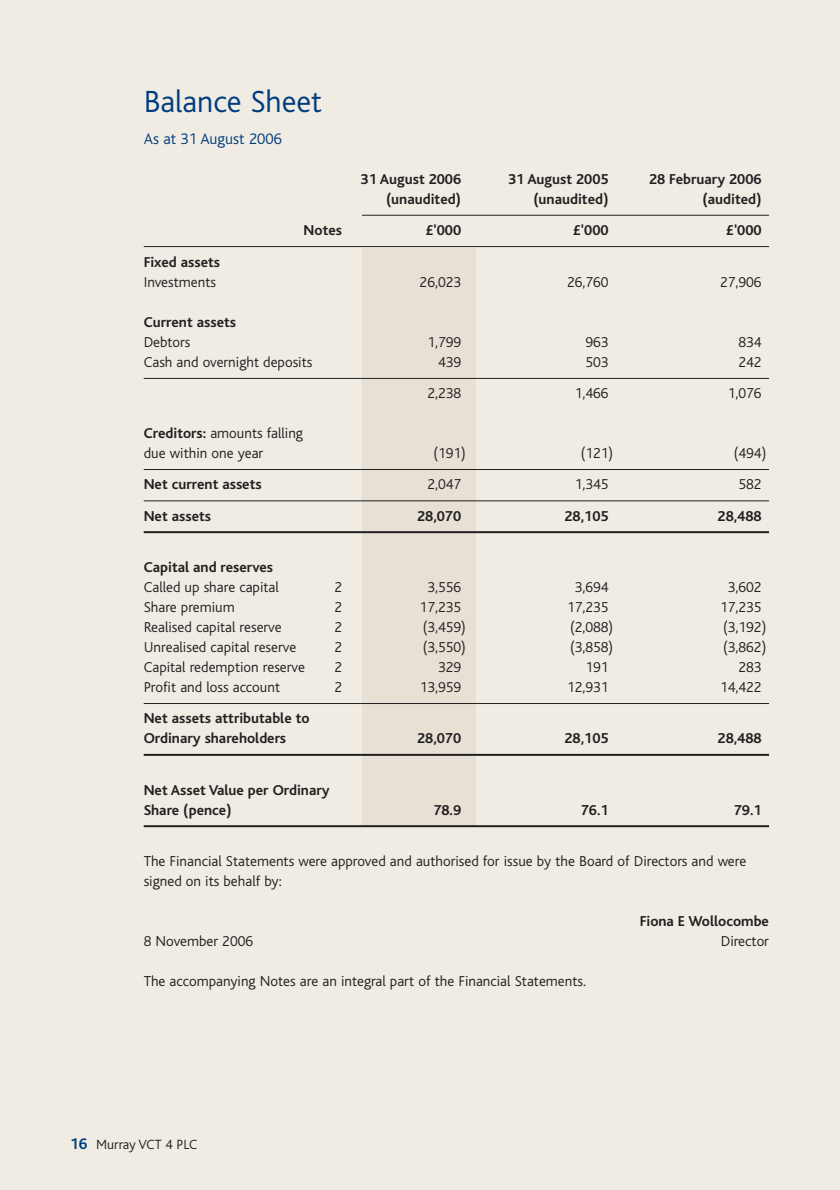
<style>
.page{position:relative;width:840px;height:1190px;background:#fff}
.page>*{position:absolute;margin:0;border:0;box-sizing:border-box;transform-origin:0 0}
.t1{font:300 32px "Bliss";color:#003d7d}
.t2{font:300 16px "Bliss";color:#003d7d}
.t3{font:300 15px/20px "Bliss";color:#231f20}
.t4{font:700 15px/20px "Bliss";color:#231f20}
.t5{font:300 14px "Bliss";color:#231f20}
.s1{font-weight:700}
.s2{font-weight:700;font-size:16px;color:#003d7d}
</style>
<div class="page">
<div style="left:0;top:0;width:839px;height:1190px;background:#f0ebe3"></div>
<div style="left:362px;top:248px;width:113px;height:578px;background:#e7e0d5"></div>
<hr style="left:362px;top:215px;width:407px;height:1px;background:#231f20">
<hr style="left:144px;top:246px;width:625px;height:1px;background:#231f20">
<hr style="left:144px;top:378px;width:625px;height:1px;background:#231f20">
<hr style="left:144px;top:469px;width:625px;height:1px;background:#231f20">
<hr style="left:144px;top:500px;width:625px;height:1px;background:#231f20">
<hr style="left:144px;top:531px;width:625px;height:2px;background:#231f20">
<hr style="left:144px;top:703px;width:625px;height:1px;background:#231f20">
<hr style="left:144px;top:754px;width:625px;height:2px;background:#231f20">
<hr style="left:144px;top:825px;width:625px;height:2px;background:#231f20">
<h1 class="t1" style="left:144px;top:89px;width:180px">Balance Sheet</h1>
<p class="t2" style="left:144px;top:132px;width:140px">As at 31 August 2006</p>
<p class="t4" style="left:361px;top:171px;width:102px">31 August 2006</p>
<p class="t4" style="left:508px;top:171px;width:102px">31 August 2005</p>
<p class="t4" style="left:649px;top:171px;width:114px">28 February 2006</p>
<p class="t4" style="left:386px;top:191px;width:77px">(unaudited)</p>
<p class="t4" style="left:533px;top:191px;width:77px">(unaudited)</p>
<p class="t4" style="left:703px;top:191px;width:61px">(audited)</p>
<p class="t4" style="left:304px;top:222px;width:40px">Notes</p>
<p class="t4" style="left:425px;top:222px;width:37px">£'000</p>
<p class="t4" style="left:573px;top:222px;width:37px">£'000</p>
<p class="t4" style="left:726px;top:222px;width:37px">£'000</p>
<p class="t4" style="left:144px;top:253px;width:78px">Fixed assets</p>
<p class="t3" style="left:144px;top:273px;width:74px">Investments</p>
<p class="t3" style="left:420px;top:273px;width:43px">26,023</p>
<p class="t3" style="left:567px;top:273px;width:43px">26,760</p>
<p class="t3" style="left:720px;top:273px;width:43px">27,906</p>
<p class="t4" style="left:144px;top:313px;width:94px">Current assets</p>
<p class="t3" style="left:144px;top:333px;width:48px">Debtors</p>
<p class="t3" style="left:427px;top:333px;width:35px">1,799</p>
<p class="t3" style="left:585px;top:333px;width:25px">963</p>
<p class="t3" style="left:739px;top:333px;width:25px">834</p>
<p class="t3" style="left:144px;top:353px;width:170px">Cash and overnight deposits</p>
<p class="t3" style="left:438px;top:353px;width:25px">439</p>
<p class="t3" style="left:585px;top:353px;width:25px">503</p>
<p class="t3" style="left:739px;top:353px;width:25px">242</p>
<p class="t3" style="left:427px;top:385px;width:35px">2,238</p>
<p class="t3" style="left:575px;top:385px;width:35px">1,466</p>
<p class="t3" style="left:728px;top:385px;width:35px">1,076</p>
<p class="t3" style="left:144px;top:425px;width:161px"><span class="s1">Creditors:</span> amounts falling due within one year</p>
<p class="t3" style="left:433px;top:445px;width:34px">(191)</p>
<p class="t3" style="left:581px;top:445px;width:34px">(121)</p>
<p class="t3" style="left:734px;top:445px;width:34px">(494)</p>
<p class="t4" style="left:144px;top:476px;width:120px">Net current assets</p>
<p class="t3" style="left:427px;top:476px;width:35px">2,047</p>
<p class="t3" style="left:575px;top:476px;width:35px">1,345</p>
<p class="t3" style="left:739px;top:476px;width:25px">582</p>
<p class="t4" style="left:144px;top:507px;width:69px">Net assets</p>
<p class="t4" style="left:417px;top:507px;width:46px">28,070</p>
<p class="t4" style="left:565px;top:507px;width:46px">28,105</p>
<p class="t4" style="left:718px;top:507px;width:46px">28,488</p>
<p class="t4" style="left:144px;top:559px;width:131px">Capital and reserves</p>
<p class="t3" style="left:144px;top:579px;width:137px">Called up share capital</p>
<p class="t3" style="left:334px;top:579px;width:9px">2</p>
<p class="t3" style="left:427px;top:579px;width:35px">3,556</p>
<p class="t3" style="left:575px;top:579px;width:35px">3,694</p>
<p class="t3" style="left:728px;top:579px;width:35px">3,602</p>
<p class="t3" style="left:144px;top:599px;width:93px">Share premium</p>
<p class="t3" style="left:334px;top:599px;width:9px">2</p>
<p class="t3" style="left:420px;top:599px;width:43px">17,235</p>
<p class="t3" style="left:567px;top:599px;width:43px">17,235</p>
<p class="t3" style="left:720px;top:599px;width:43px">17,235</p>
<p class="t3" style="left:144px;top:619px;width:140px">Realised capital reserve</p>
<p class="t3" style="left:334px;top:619px;width:9px">2</p>
<p class="t3" style="left:423px;top:619px;width:45px">(3,459)</p>
<p class="t3" style="left:570px;top:619px;width:45px">(2,088)</p>
<p class="t3" style="left:723px;top:619px;width:45px">(3,192)</p>
<p class="t3" style="left:144px;top:639px;width:154px">Unrealised capital reserve</p>
<p class="t3" style="left:334px;top:639px;width:9px">2</p>
<p class="t3" style="left:423px;top:639px;width:45px">(3,550)</p>
<p class="t3" style="left:570px;top:639px;width:45px">(3,858)</p>
<p class="t3" style="left:723px;top:639px;width:45px">(3,862)</p>
<p class="t3" style="left:144px;top:659px;width:163px">Capital redemption reserve</p>
<p class="t3" style="left:334px;top:659px;width:9px">2</p>
<p class="t3" style="left:438px;top:659px;width:25px">329</p>
<p class="t3" style="left:585px;top:659px;width:25px">191</p>
<p class="t3" style="left:739px;top:659px;width:25px">283</p>
<p class="t3" style="left:144px;top:679px;width:138px">Profit and loss account</p>
<p class="t3" style="left:334px;top:679px;width:9px">2</p>
<p class="t3" style="left:420px;top:679px;width:43px">13,959</p>
<p class="t3" style="left:567px;top:679px;width:43px">12,931</p>
<p class="t3" style="left:720px;top:679px;width:43px">14,422</p>
<p class="t4" style="left:144px;top:710px;width:167px">Net assets attributable to<br>Ordinary shareholders</p>
<p class="t4" style="left:417px;top:730px;width:46px">28,070</p>
<p class="t4" style="left:565px;top:730px;width:46px">28,105</p>
<p class="t4" style="left:718px;top:730px;width:46px">28,488</p>
<p class="t4" style="left:144px;top:781px;width:187px">Net Asset Value per Ordinary<br>Share (pence)</p>
<p class="t4" style="left:433px;top:801px;width:29px">78.9</p>
<p class="t4" style="left:581px;top:801px;width:29px">76.1</p>
<p class="t4" style="left:734px;top:801px;width:29px">79.1</p>
<p class="t3" style="left:144px;top:853px;width:604px">The Financial Statements were approved and authorised for issue by the Board of Directors and were signed on its behalf by:</p>
<p class="t4" style="left:640px;top:913px;width:131px">Fiona E Wollocombe</p>
<p class="t3" style="left:144px;top:933px;width:111px">8 November 2006</p>
<p class="t3" style="left:721px;top:933px;width:50px">Director</p>
<p class="t3" style="left:144px;top:973px;width:444px">The accompanying Notes are an integral part of the Financial Statements.</p>
<p class="t5" style="left:70px;top:1139px;width:129px"><span class="s2">16</span> Murray VCT 4 PLC</p>
</div>
